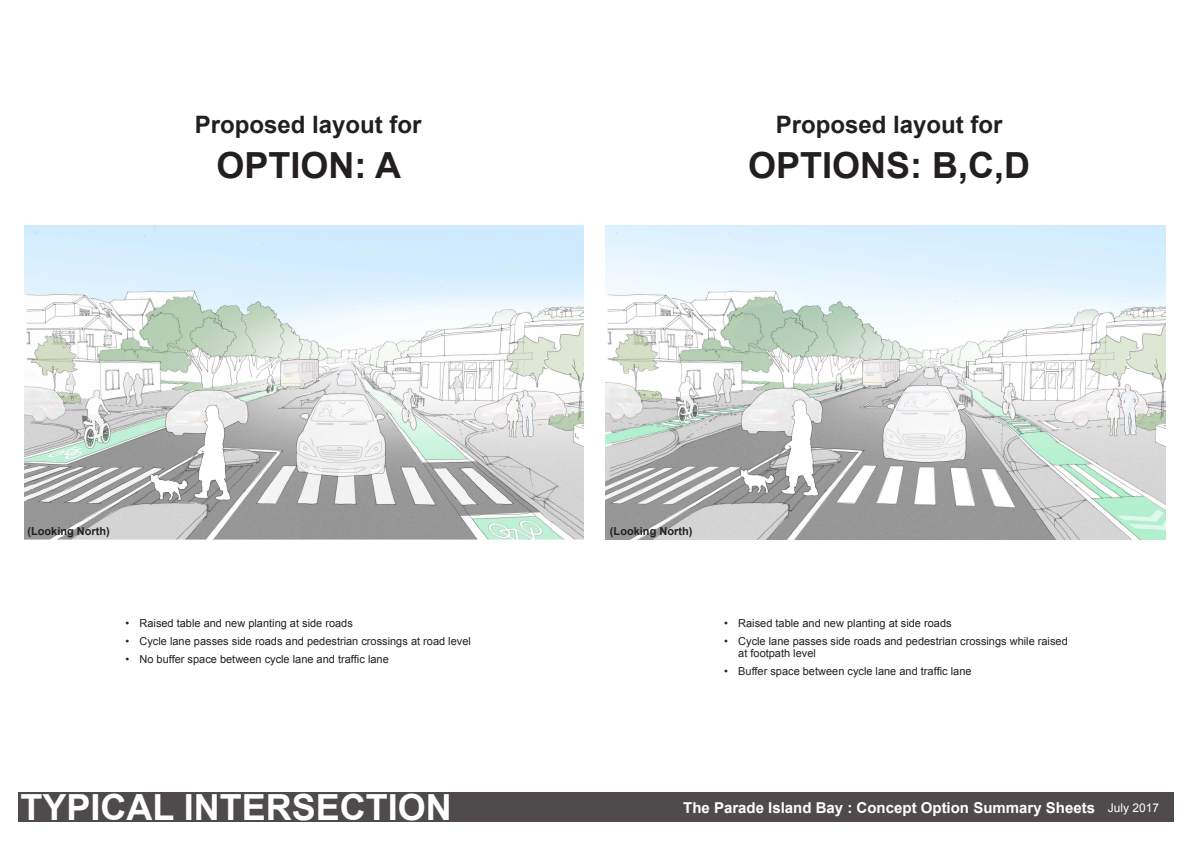
<style>
.page{position:relative;width:1192px;height:842px;background:#fff}
.page>*{position:absolute;margin:0;border:0;box-sizing:border-box;transform-origin:0 0}
.Paragraph_Style_1{font:700 36px "Arial";color:#231f20}
.Paragraph_Style_1-2{font:700 36px "Arial";color:#fff}
.Paragraph_Style_2{font:700 24px "Arial";color:#231f20}
.t1{font:700 15px "Arial";color:#fff}
.bullets{font:11px/12px "Arial";color:#231f20}
.Paragraph_Style_3{font:700 11px "Arial";color:#231f20}
.s1{font-weight:400;font-size:12px}
</style>
<div class="page">
<div style="left:18px;top:792px;width:1156px;height:30px;background:#4f4b4c"></div>
<img style="left:24px;top:225px;width:560px;height:314px">
<img style="left:606px;top:225px;width:560px;height:314px">
<p class="Paragraph_Style_2" style="left:195px;top:109px;width:228px">Proposed layout for</p>
<p class="Paragraph_Style_1" style="left:217px;top:142px;width:186px">OPTION: A</p>
<p class="Paragraph_Style_2" style="left:776px;top:109px;width:228px">Proposed layout for</p>
<p class="Paragraph_Style_1" style="left:748px;top:142px;width:284px">OPTIONS: B,C,D</p>
<p class="Paragraph_Style_3" style="left:27px;top:523px;width:84px">(Looking North)</p>
<p class="Paragraph_Style_3" style="left:610px;top:523px;width:84px">(Looking North)</p>
<p class="bullets" style="left:125px;top:617px;width:229px">• Raised table and new planting at side roads</p>
<p class="bullets" style="left:125px;top:635px;width:347px">• Cycle lane passes side roads and pedestrian crossings at road level</p>
<p class="bullets" style="left:125px;top:653px;width:265px">• No buffer space between cycle lane and traffic lane</p>
<p class="bullets" style="left:724px;top:617px;width:229px">• Raised table and new planting at side roads</p>
<p class="bullets" style="left:738px;top:635px;width:331px;text-indent:-14px">• Cycle lane passes side roads and pedestrian crossings while raised at footpath level</p>
<p class="bullets" style="left:724px;top:665px;width:249px">• Buffer space between cycle lane and traffic lane</p>
<p class="Paragraph_Style_1-2" style="left:20px;top:783px;width:433px">TYPICAL INTERSECTION</p>
<h3 class="t1" style="left:683px;top:797px;width:477px">The Parade Island Bay : Concept Option Summary Sheets <span class="s1">July 2017</span></h3>
</div>
